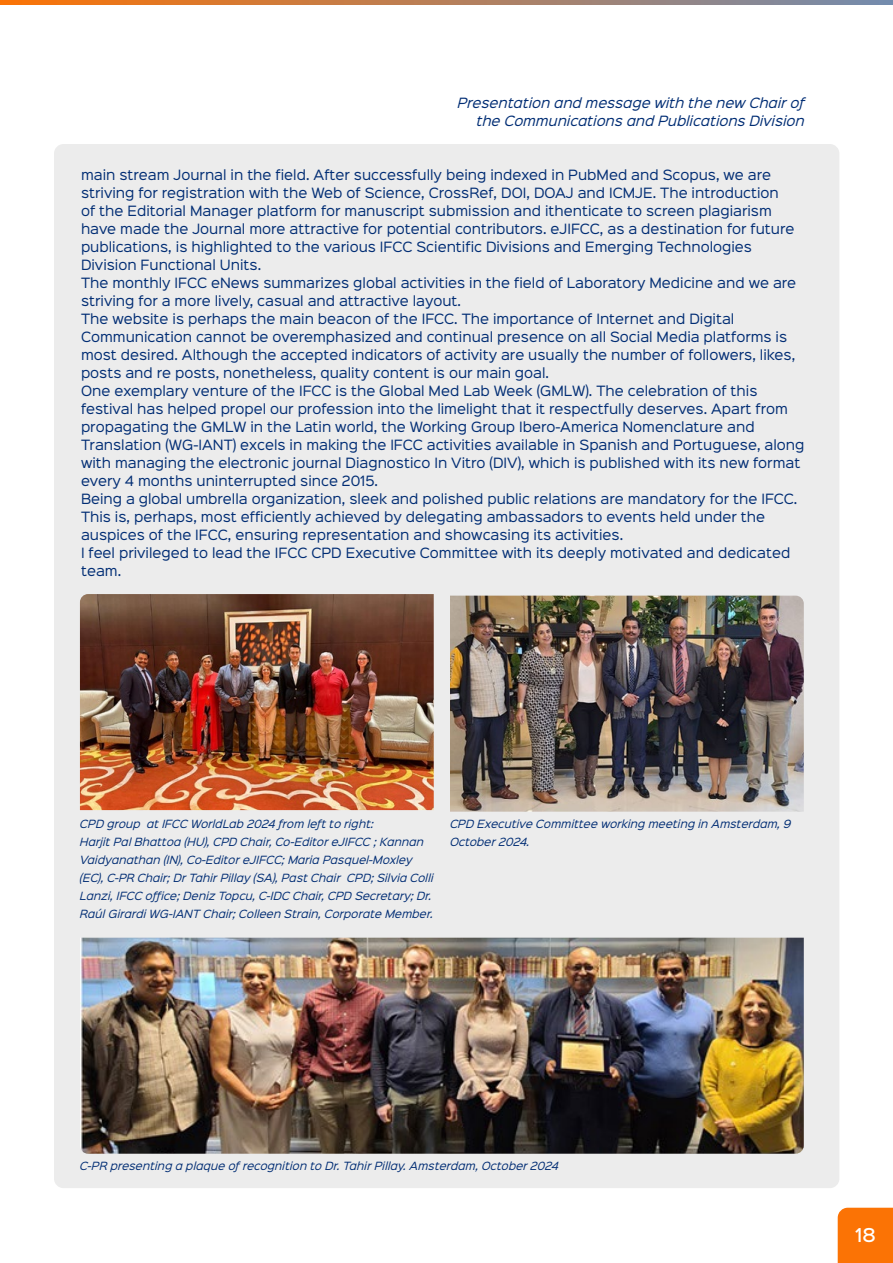
<style>
.page{position:relative;width:893px;height:1263px;background:#fff}
.page>*{position:absolute;margin:0;border:0;box-sizing:border-box;transform-origin:0 0}
.t1{font:500 17.25px "Sinkin Sans 500";color:#fff}
.t2{font:12.75px/18px "Sinkin Sans 400";color:#012d74}
.t3{font:italic 12.75px/18px "Sinkin Sans 400";color:#012d74;text-align:right}
.t4{font:italic 10.2px/18px "Sinkin Sans 400";color:#012d74}
</style>
<div class="page">
<div style="left:838px;top:1208px;width:55px;height:55px;background:#fb7305"></div>
<svg style="left:0;top:0;width:893px;height:4px"></svg>
<div style="left:54px;top:144px;width:785px;height:1044px;background:#ececec;border-radius:10px"></div>
<img style="left:80px;top:594px;width:354px;height:216px">
<img style="left:450px;top:596px;width:354px;height:216px">
<img style="left:80px;top:938px;width:724px;height:216px">
<p class="t3" style="left:457px;top:93px;width:348px">Presentation and message with the new Chair of the Communications and Publications Division</p>
<p class="t2" style="left:81px;top:165px;width:725px">main stream Journal in the field. After successfully being indexed in PubMed and Scopus, we are striving for registration with the Web of Science, CrossRef, DOI, DOAJ and ICMJE. The introduction<br>of the Editorial Manager platform for manuscript submission and ithenticate to screen plagiarism have made the Journal more attractive for potential contributors. eJIFCC, as a destination for future publications, is highlighted to the various IFCC Scientific Divisions and Emerging Technologies Division Functional Units.<br>The monthly IFCC eNews summarizes global activities in the field of Laboratory Medicine and we are striving for a more lively, casual and attractive layout.<br>The website is perhaps the main beacon of the IFCC. The importance of Internet and Digital Communication cannot be overemphasized and continual presence on all Social Media platforms is most desired. Although the accepted indicators of activity are usually the number of followers, likes, posts and re posts, nonetheless, quality content is our main goal.<br>One exemplary venture of the IFCC is the Global Med Lab Week (GMLW). The celebration of this festival has helped propel our profession into the limelight that it respectfully deserves. Apart from propagating the GMLW in the Latin world, the Working Group Ibero-America Nomenclature and Translation (WG-IANT) excels in making the IFCC activities available in Spanish and Portuguese, along with managing the electronic journal Diagnostico In Vitro (DIV), which is published with its new format every 4 months uninterrupted since 2015.<br>Being a global umbrella organization, sleek and polished public relations are mandatory for the IFCC.<br>This is, perhaps, most efficiently achieved by delegating ambassadors to events held under the auspices of the IFCC, ensuring representation and showcasing its activities.<br>I feel privileged to lead the IFCC CPD Executive Committee with its deeply motivated and dedicated team.</p>
<p class="t4" style="left:80px;top:814px;width:355px">CPD group at IFCC WorldLab 2024 from left to right:<br>Harjit Pal Bhattoa (HU), CPD Chair, Co-Editor eJIFCC ; Kannan Vaidyanathan (IN), Co-Editor eJIFCC; Maria Pasquel-Moxley (EC), C-PR Chair; Dr Tahir Pillay (SA), Past Chair CPD; Silvia Colli Lanzi, IFCC office; Deniz Topcu, C-IDC Chair, CPD Secretary; Dr.<br>Raúl Girardi WG-IANT Chair; Colleen Strain, Corporate Member.</p>
<p class="t4" style="left:450px;top:814px;width:343px">CPD Executive Committee working meeting in Amsterdam, 9<br>October 2024.</p>
<p class="t4" style="left:80px;top:1156px;width:480px">C-PR presenting a plaque of recognition to Dr. Tahir Pillay. Amsterdam, October 2024</p>
<h1 class="t1" style="left:855px;top:1220px;width:22px">18</h1>
</div>
